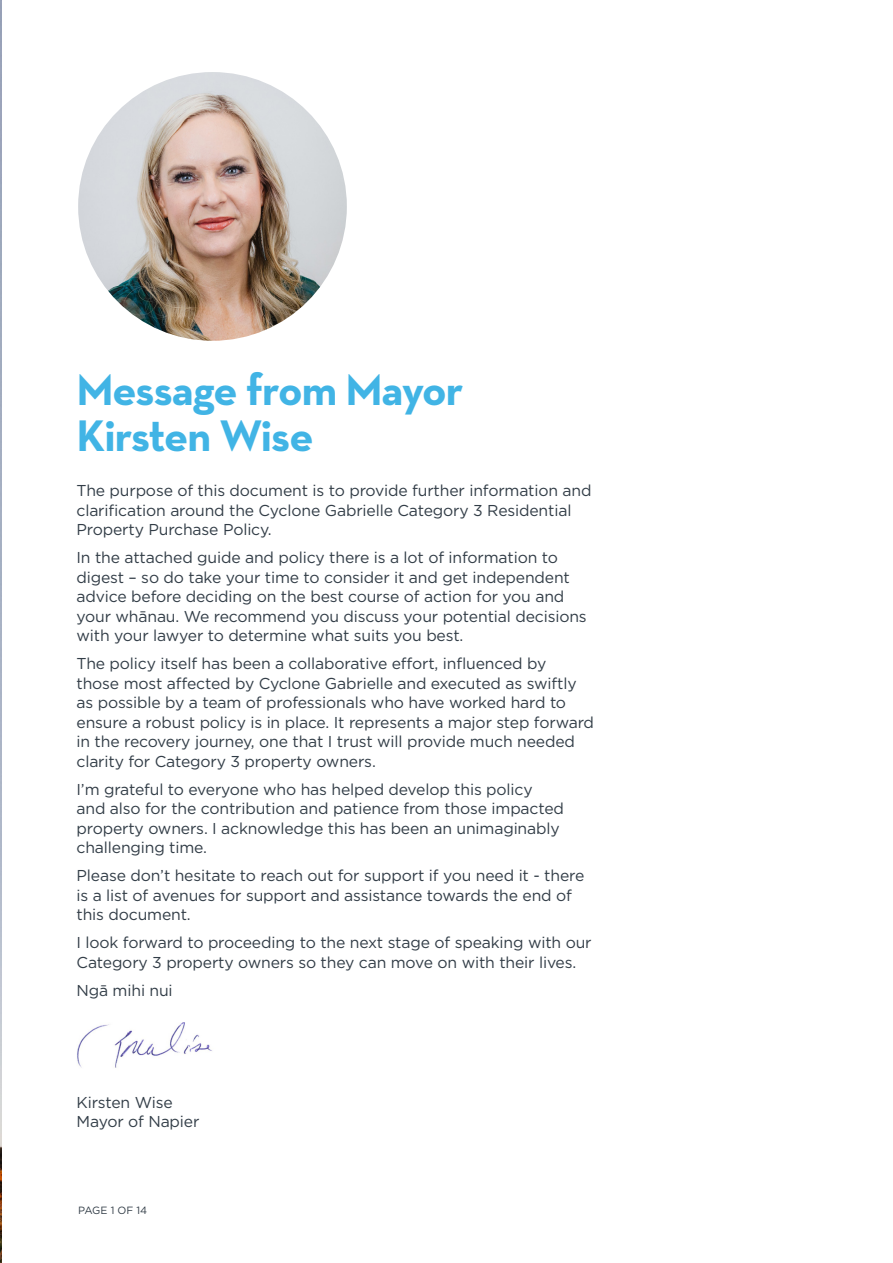
<style>
.page{position:relative;width:893px;height:1263px;background:#fff}
.page>*{position:absolute;margin:0;border:0;box-sizing:border-box;transform-origin:0 0}
.Heading{font:700 45px/46.5px "Neutraface Text";letter-spacing:-.025em;color:#41b4e5}
.Body_Copy{font:15.75px/19.5px "Gotham";letter-spacing:-.01em;color:#323d47}
.Headings{font:10.5px "Gotham";color:#323d47}
</style>
<div class="page">
<img style="left:0;top:0;width:1px;height:1263px">
<img style="left:78px;top:72px;width:269px;height:269px;border-radius:134px">
<img style="left:77px;top:1022px;width:135px;height:46px">
<p class="Heading" style="left:77px;top:366px;width:388px">Message from Mayor<br>Kirsten Wise</p>
<p class="Body_Copy" style="left:77px;top:481px;width:517px">The purpose of this document is to provide further information and clarification around the Cyclone Gabrielle Category 3 Residential<br>Property Purchase Policy.</p>
<p class="Body_Copy" style="left:77px;top:548px;width:512px">In the attached guide and policy there is a lot of information to digest – so do take your time to consider it and get independent advice before deciding on the best course of action for you and your whānau. We recommend you discuss your potential decisions with your lawyer to determine what suits you best.</p>
<p class="Body_Copy" style="left:77px;top:654px;width:519px">The policy itself has been a collaborative effort, influenced by<br>those most affected by Cyclone Gabrielle and executed as swiftly as possible by a team of professionals who have worked hard to ensure a robust policy is in place. It represents a major step forward in the recovery journey, one that I trust will provide much needed clarity for Category 3 property owners.</p>
<p class="Body_Copy" style="left:77px;top:779px;width:489px">I’m grateful to everyone who has helped develop this policy and also for the contribution and patience from those impacted property owners. I acknowledge this has been an unimaginably challenging time.</p>
<p class="Body_Copy" style="left:77px;top:866px;width:509px">Please don’t hesitate to reach out for support if you need it - there is a list of avenues for support and assistance towards the end of this document.</p>
<p class="Body_Copy" style="left:77px;top:933px;width:517px">I look forward to proceeding to the next stage of speaking with our<br>Category 3 property owners so they can move on with their lives.</p>
<p class="Body_Copy" style="left:77px;top:980px;width:98px">Ngā mihi nui</p>
<p class="Body_Copy" style="left:77px;top:1092px;width:124px">Kirsten Wise<br>Mayor of Napier</p>
<p class="Headings" style="left:78px;top:1203px;width:71px">PAGE 1 OF 14</p>
</div>
